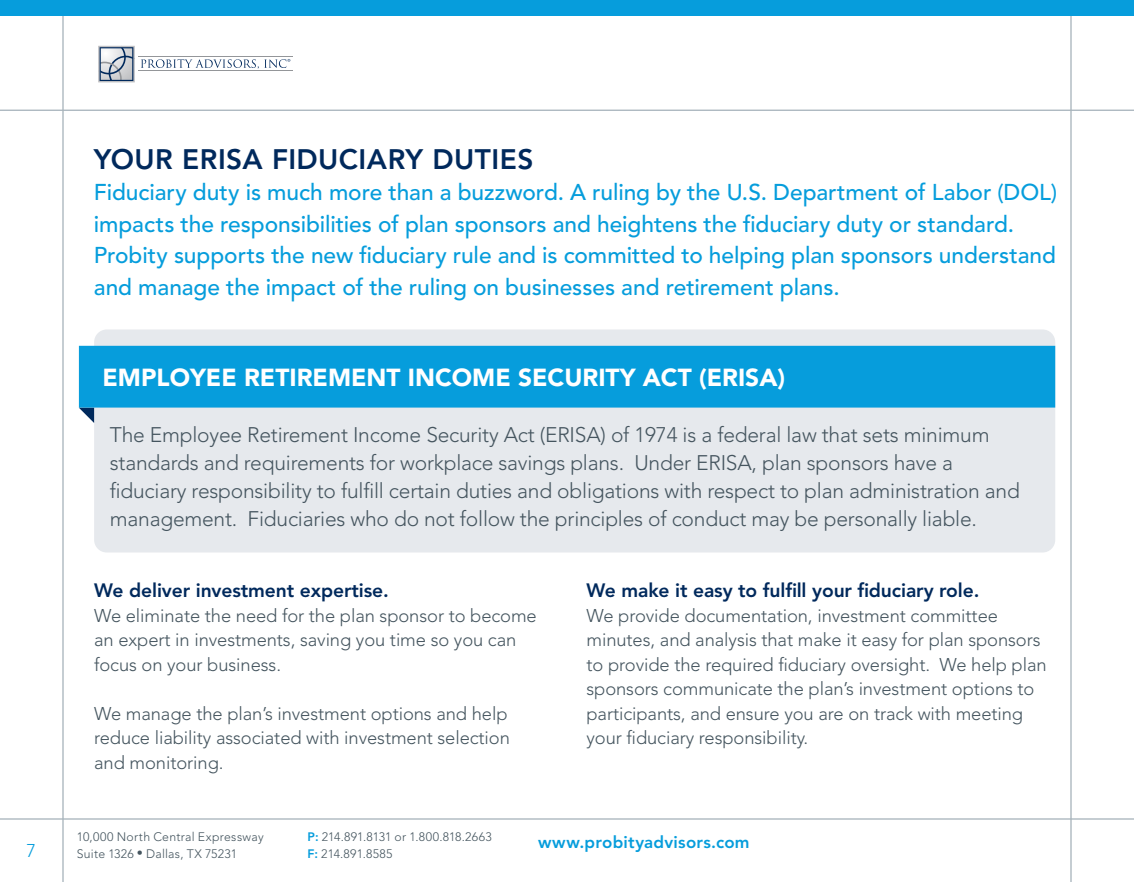
<style>
.page{position:relative;width:1134px;height:882px;background:#fff}
.page>*{position:absolute;margin:0;border:0;box-sizing:border-box;transform-origin:0 0}
.t1{font:800 28px "Avenir";letter-spacing:.015em;color:#00295c}
.t2{font:900 24.5px "Avenir";color:#fff}
.t3{font:500 22.75px/31.5px "Avenir";color:#069ddc}
.t4{font:300 21px/28px "Avenir";letter-spacing:-.01em;color:#45555f}
.t5{font:800 19.25px "Avenir";letter-spacing:-.005em;color:#00295c}
.t6{font:300 18.38px/24.5px "Avenir";letter-spacing:-.005em;color:#45555f}
.t7{font:300 18.38px "Avenir";color:#069ddc}
.t8{font:800 16.8px "Avenir";letter-spacing:.015em;color:#069ddc}
.t9{font:300 12.25px/17.2px "Avenir";letter-spacing:.02em;color:#45555f}
.s1{font-weight:800;color:#069ddc}
</style>
<div class="page">
<hr style="left:62px;top:0;width:2px;height:882px;background:#a8b4bc">
<hr style="left:1070px;top:0;width:2px;height:882px;background:#a8b4bc">
<hr style="left:0;top:110px;width:1134px;height:1px;background:#a8b4bc">
<hr style="left:0;top:818px;width:1134px;height:2px;background:#a8b4bc">
<div style="left:0;top:0;width:1134px;height:16px;background:#069ddc"></div>
<svg style="left:98px;top:46px;width:37px;height:36px"></svg>
<hr style="left:139px;top:56px;width:154px;height:1px;background:#949699">
<hr style="left:139px;top:70px;width:154px;height:1px;background:#949699">
<svg style="left:141px;top:59px;width:149px;height:10px"></svg>
<div style="left:94px;top:329px;width:961px;height:224px;background:#e6e9ed;border-radius:13px"></div>
<svg style="left:79px;top:408px;width:15px;height:15px"></svg>
<div style="left:79px;top:346px;width:976px;height:62px;background:#069ddc"></div>
<p class="t7" style="left:26px;top:840px;width:11px">7</p>
<p class="t1" style="left:94px;top:143px;width:441px">YOUR ERISA FIDUCIARY DUTIES</p>
<p class="t3" style="left:94px;top:177px;width:965px">Fiduciary duty is much more than a buzzword. A ruling by the U.S. Department of Labor (DOL) impacts the responsibilities of plan sponsors and heightens the fiduciary duty or standard.<br>Probity supports the new fiduciary rule and is committed to helping plan sponsors understand and manage the impact of the ruling on businesses and retirement plans.</p>
<p class="t2" style="left:103px;top:363px;width:684px">EMPLOYEE RETIREMENT INCOME SECURITY ACT (ERISA)</p>
<p class="t4" style="left:110px;top:421px;width:911px">The Employee Retirement Income Security Act (ERISA) of 1974 is a federal law that sets minimum standards and requirements for workplace savings plans. Under ERISA, plan sponsors have a fiduciary responsibility to fulfill certain duties and obligations with respect to plan administration and management. Fiduciaries who do not follow the principles of conduct may be personally liable.</p>
<p class="t5" style="left:94px;top:579px;width:296px">We deliver investment expertise.</p>
<p class="t6" style="left:94px;top:603px;width:444px">We eliminate the need for the plan sponsor to become an expert in investments, saving you time so you can focus on your business.</p>
<p class="t6" style="left:94px;top:701px;width:417px">We manage the plan’s investment options and help reduce liability associated with investment selection</p>
<p class="t6" style="left:94px;top:750px;width:131px">and monitoring.</p>
<p class="t5" style="left:587px;top:579px;width:394px">We make it easy to fulfill your fiduciary role.</p>
<p class="t6" style="left:587px;top:603px;width:462px">We provide documentation, investment committee minutes, and analysis that make it easy for plan sponsors to provide the required fiduciary oversight. We help plan sponsors communicate the plan’s investment options to participants, and ensure you are on track with meeting your fiduciary responsibility.</p>
<p class="t9" style="left:77px;top:828px;width:188px">10,000 North Central Expressway</p>
<p class="t9" style="left:77px;top:845px;width:162px">Suite 1326 • Dallas, TX 75231</p>
<p class="t9" style="left:307px;top:828px;width:186px"><span class="s1">P:</span> 214.891.8131 or 1.800.818.2663<br><span class="s1">F:</span> 214.891.8585</p>
<p class="t8" style="left:538px;top:833px;width:213px">www.probityadvisors.com</p>
</div>
